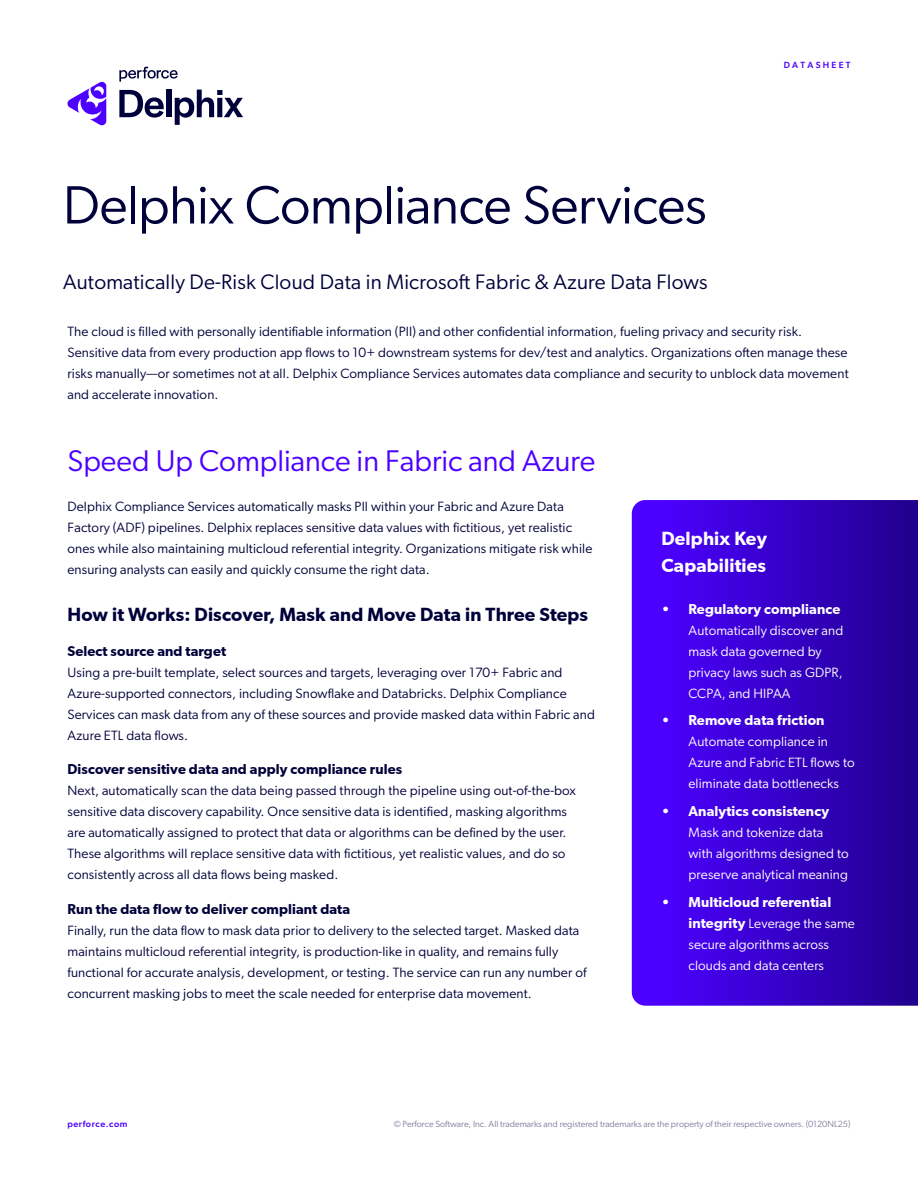
<style>
.page{position:relative;width:918px;height:1188px;background:#fff}
.page>*{position:absolute;margin:0;border:0;box-sizing:border-box;transform-origin:0 0}
.t1{font:54px "Gibson";letter-spacing:-.01em;color:#00003a}
.Body_-_Subhead{font:30px "Gibson";color:#4c00ff}
.Body_-_Sub_Subhead{font:21px "Gibson";letter-spacing:.01em;color:#00003a}
.Body_-_Sub_Subhead-2{font:600 18px "Gibson";letter-spacing:.01em;color:#00003a}
.Body_-_Sub_Subhead-3{font:600 18px/27px "Gibson";letter-spacing:.01em;color:#fff}
.Body_-_Copy{font:13.5px/21px "Gibson";letter-spacing:.01em;color:#00003a}
.t2{font:13.5px/21px "Gibson";letter-spacing:.01em;color:#fff}
.t3{font:9px "Gibson";color:#80809d}
.t4{font:500 9px "Gibson";letter-spacing:.06em;color:#4c00ff}
.t5{font:500 9px "Gibson";letter-spacing:.25em;color:#4c00ff}
.s1{font-weight:600}
</style>
<div class="page">
<svg style="left:68px;top:81px;width:38px;height:45px"></svg>
<svg style="left:119px;top:90px;width:45px;height:28px"></svg>
<div style="left:166px;top:90px;width:5px;height:27px;background:#00003b"></div>
<svg style="left:175px;top:90px;width:68px;height:35px"></svg>
<svg style="left:119px;top:67px;width:59px;height:15px"></svg>
<svg style="left:632px;top:500px;width:286px;height:506px;background:#3800cb"></svg>
<p class="t1" style="left:63px;top:172px;width:645px">Delphix Compliance Services</p>
<p class="Body_-_Sub_Subhead" style="left:63px;top:269px;width:646px">Automatically De-Risk Cloud Data in Microsoft Fabric &amp; Azure Data Flows</p>
<p class="t5" style="left:784px;top:59px;width:68px">DATASHEET</p>
<p class="Body_-_Copy" style="left:68px;top:320px;width:783px">The cloud is filled with personally identifiable information (PII) and other confidential information, fueling privacy and security risk.<br>Sensitive data from every production app flows to 10+ downstream systems for dev/test and analytics. Organizations often manage these risks manually—or sometimes not at all. Delphix Compliance Services automates data compliance and security to unblock data movement and accelerate innovation.</p>
<p class="Body_-_Subhead" style="left:68px;top:443px;width:529px">Speed Up Compliance in Fabric and Azure</p>
<p class="Body_-_Copy" style="left:68px;top:496px;width:526px">Delphix Compliance Services automatically masks PII within your Fabric and Azure Data Factory (ADF) pipelines. Delphix replaces sensitive data values with fictitious, yet realistic ones while also maintaining multicloud referential integrity. Organizations mitigate risk while ensuring analysts can easily and quickly consume the right data.</p>
<p class="Body_-_Sub_Subhead-2" style="left:68px;top:604px;width:522px">How it Works: Discover, Mask and Move Data in Three Steps</p>
<p class="Body_-_Copy" style="left:68px;top:640px;width:529px"><span class="s1">Select source and target<br></span>Using a pre-built template, select sources and targets, leveraging over 170+ Fabric and Azure-supported connectors, including Snowflake and Databricks. Delphix Compliance Services can mask data from any of these sources and provide masked data within Fabric and Azure ETL data flows.</p>
<p class="Body_-_Copy" style="left:68px;top:759px;width:510px"><span class="s1">Discover sensitive data and apply compliance rules<br></span>Next, automatically scan the data being passed through the pipeline using out-of-the-box sensitive data discovery capability. Once sensitive data is identified, masking algorithms are automatically assigned to protect that data or algorithms can be defined by the user.<br>These algorithms will replace sensitive data with fictitious, yet realistic values, and do so consistently across all data flows being masked.</p>
<p class="Body_-_Copy" style="left:68px;top:898px;width:521px"><span class="s1">Run the data flow to deliver compliant data<br></span>Finally, run the data flow to mask data prior to delivery to the selected target. Masked data maintains multicloud referential integrity, is production-like in quality, and remains fully functional for accurate analysis, development, or testing. The service can run any number of concurrent masking jobs to meet the scale needed for enterprise data movement.</p>
<p class="Body_-_Sub_Subhead-3" style="left:662px;top:525px;width:107px">Delphix Key<br>Capabilities</p>
<p class="t2" style="left:688px;top:598px;width:156px;text-indent:-27px"><span class="s1">• Regulatory compliance<br></span>Automatically discover and mask data governed by privacy laws such as GDPR,<br>CCPA, and HIPAA</p>
<p class="t2" style="left:688px;top:710px;width:168px;text-indent:-27px"><span class="s1">• Remove data friction<br></span>Automate compliance in<br>Azure and Fabric ETL flows to eliminate data bottlenecks</p>
<p class="t2" style="left:688px;top:801px;width:162px;text-indent:-27px"><span class="s1">• Analytics consistency<br></span>Mask and tokenize data with algorithms designed to preserve analytical meaning</p>
<p class="t2" style="left:688px;top:891px;width:168px;text-indent:-27px"><span class="s1">• Multicloud referential integrity</span> Leverage the same secure algorithms across clouds and data centers</p>
<p class="t4" style="left:68px;top:1119px;width:61px">perforce.com</p>
<p class="t3" style="left:394px;top:1119px;width:458px">© Perforce Software, Inc. All trademarks and registered trademarks are the property of their respective owners. (0120NL25)</p>
</div>
